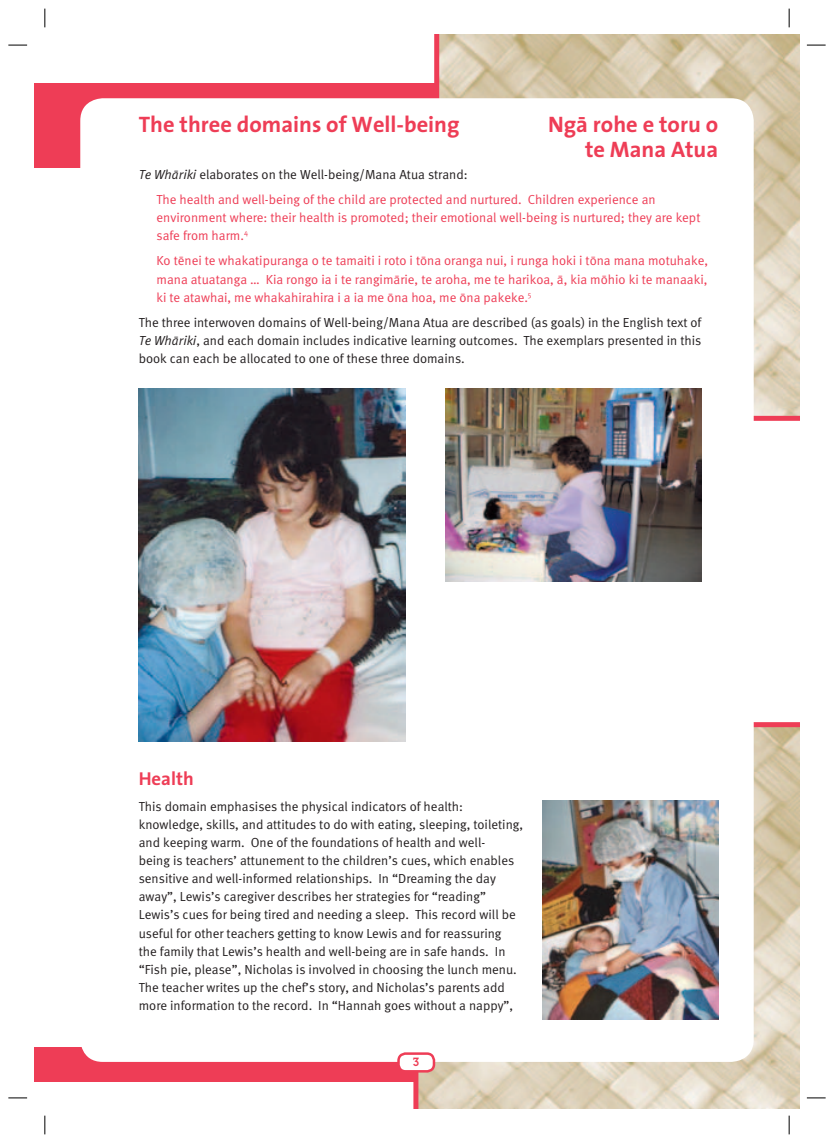
<style>
.page{position:relative;width:834px;height:1143px;background:#fff}
.page>*{position:absolute;margin:0;border:0;box-sizing:border-box;transform-origin:0 0}
.t1{font:22.5px/25px "The Sans NZ Bold";color:#ee3d56;text-align:right}
.t2{font:18.75px "The Sans NZ Bold";color:#ee3d56}
.t3{font:13.12px/18.1px "Meta Normal NZ";color:#231f20;text-align:justify}
.t4{font:13.12px/18.1px "Meta Normal NZ";color:#ee3d56}
.t5{font:12.5px "B9 Macron";color:#ee3d56}
.s1{font-style:italic;color:#231f20}
.s2{color:#231f20}
.s3{font-style:italic}
</style>
<div class="page">
<div style="left:34px;top:1047px;width:11px;height:34px;background:#ee3d56"></div>
<div style="left:34px;top:83px;width:11px;height:85px;background:#ee3d56"></div>
<div style="left:45px;top:1047px;width:416px;height:34px;background:#ee3d56"></div>
<div style="left:45px;top:83px;width:423px;height:85px;background:#ee3d56"></div>
<svg style="left:434px;top:34px;width:366px;height:387px;background:#d7c7ac"></svg>
<svg style="left:413px;top:722px;width:387px;height:386px;background:#ddcfb8"></svg>
<div style="left:80px;top:98px;width:673px;height:963px;background:#fff;border-radius:22px"></div>
<div style="left:398px;top:1053px;width:36px;height:18px;background:#fff;border-radius:7px"></div>
<div style="left:397px;top:1052px;width:38px;height:20px;border:2px solid #ee3d56;border-radius:7px"></div>
<img style="left:445px;top:389px;width:256px;height:192px">
<img style="left:139px;top:389px;width:266px;height:352px">
<img style="left:542px;top:800px;width:176px;height:219px">
<svg style="left:8px;top:44px;width:19px;height:2px"></svg>
<svg style="left:807px;top:44px;width:18px;height:2px"></svg>
<svg style="left:8px;top:1097px;width:19px;height:1px"></svg>
<svg style="left:807px;top:1097px;width:18px;height:1px"></svg>
<svg style="left:44px;top:9px;width:2px;height:18px"></svg>
<svg style="left:44px;top:1115px;width:2px;height:19px"></svg>
<svg style="left:788px;top:9px;width:2px;height:18px"></svg>
<svg style="left:788px;top:1115px;width:2px;height:19px"></svg>
<h1 class="t1" style="left:139px;top:114px;width:322px">The three domains of Well-being</h1>
<p class="t4" style="left:156px;top:163px;width:501px;line-height:25.2px;text-indent:-18px"><span class="s1">Te Whàriki</span> <span class="s2">elaborates on the Well-being/Mana Atua strand:<br></span>The health and well-being of the child are protected and nurtured. Children experience an</p>
<p class="t4" style="left:156px;top:209px;width:545px">environment where: their health is promoted; their emotional well-being is nurtured; they are kept safe from harm.<sup>4</sup></p>
<p class="t4" style="left:156px;top:253px;width:553px;text-align:justify">Ko tènei te whakatipuranga o te tamaiti i roto i tòna oranga nui, i runga hoki i tòna mana motuhake, mana atuatanga … Kia rongo ia i te rangimàrie, te aroha, me te harikoa, à, kia mòhio ki te manaaki, ki te atawhai, me whakahirahira i a ia me òna hoa, me òna pakeke.<sup>5</sup></p>
<p class="t3" style="left:139px;top:314px;width:564px">The three interwoven domains of Well-being/Mana Atua are described (as goals) in the English text of <span class="s3">Te Whàriki</span>, and each domain includes indicative learning outcomes. The exemplars presented in this book can each be allocated to one of these three domains.</p>
<h1 class="t1" style="left:548px;top:114px;width:172px">Ngà rohe e toru o te Mana Atua</h1>
<h2 class="t2" style="left:139px;top:771px;width:57px">Health</h2>
<p class="t3" style="left:139px;top:798px;width:386px;text-align:left">This domain emphasises the physical indicators of health: knowledge, skills, and attitudes to do with eating, sleeping, toileting, and keeping warm. One of the foundations of health and well-<br>being is teachers’ attunement to the children’s cues, which enables sensitive and well-informed relationships. In “Dreaming the day away”, Lewis’s caregiver describes her strategies for “reading” Lewis’s cues for being tired and needing a sleep. This record will be useful for other teachers getting to know Lewis and for reassuring<br>the family that Lewis’s health and well-being are in safe hands. In “Fish pie, please”, Nicholas is involved in choosing the lunch menu.<br>The teacher writes up the chef’s story, and Nicholas’s parents add more information to the record. In “Hannah goes without a nappy”,</p>
<p class="t5" style="left:412px;top:1056px;width:10px">3</p>
</div>
